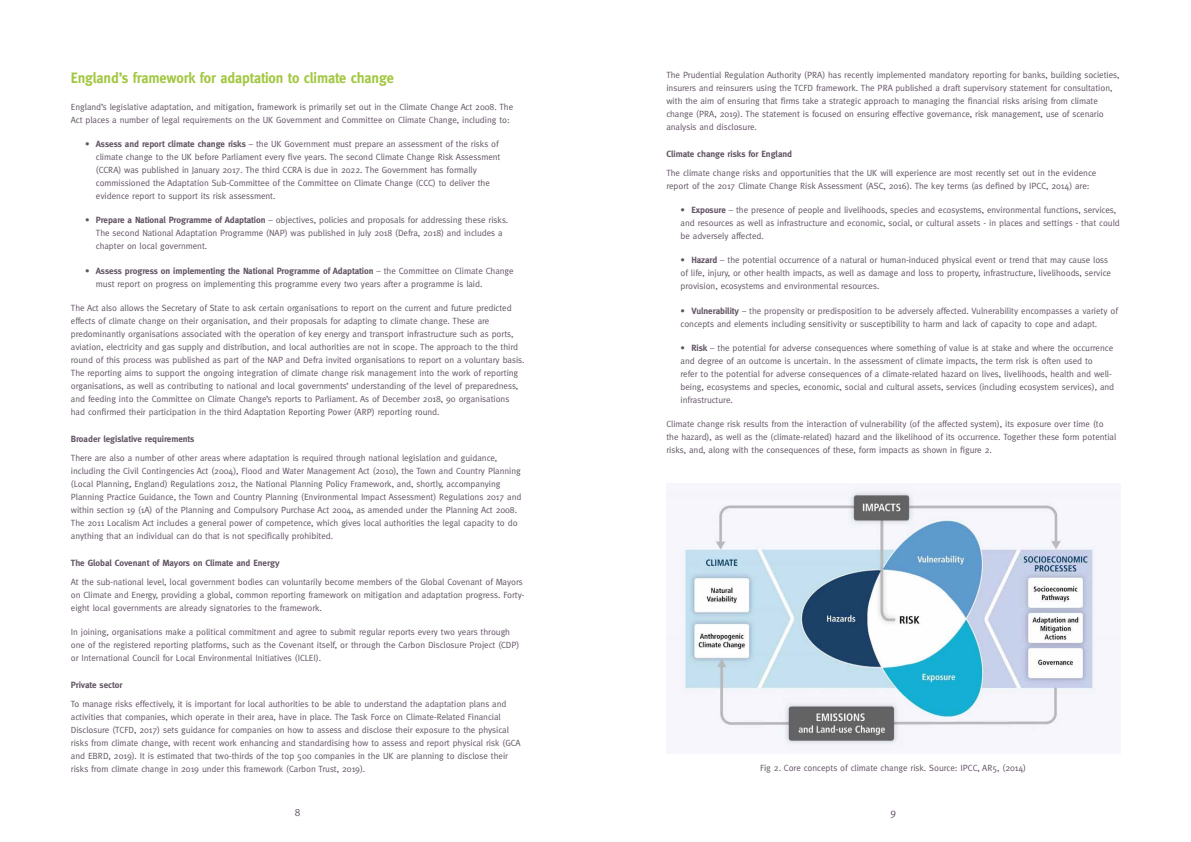
<style>
.page{position:relative;width:1191px;height:842px;background:#fff}
.page>*{position:absolute;margin:0;border:0;box-sizing:border-box;transform-origin:0 0}
.t1{font:700 15px "Meta";letter-spacing:-.01em;color:#a2c740;scale:.95 1}
.t2{font:10.5px "Meta";color:#615363}
.t3{font:9px/13px "Meta";letter-spacing:-.005em;color:#615363}
.t4{font:700 9px "Meta";letter-spacing:-.005em;color:#615363}
.s1{font-weight:700}
</style>
<div class="page">
<img style="left:666px;top:486px;width:454px;height:264px">
<h1 class="t1" style="left:71px;top:69px;width:341px">England’s framework for adaptation to climate change</h1>
<p class="t3" style="left:71px;top:100px;width:444px">England’s legislative adaptation, and mitigation, framework is primarily set out in the Climate Change Act 2008. The<br>Act places a number of legal requirements on the UK Government and Committee on Climate Change, including to:</p>
<p class="t3" style="left:96px;top:137px;width:406px;text-indent:-11px">• <span class="s1">Assess and report climate change risks</span> – the UK Government must prepare an assessment of the risks of climate change to the UK before Parliament every five years. The second Climate Change Risk Assessment (CCRA) was published in January 2017. The third CCRA is due in 2022. The Government has formally commissioned the Adaptation Sub-Committee of the Committee on Climate Change (CCC) to deliver the evidence report to support its risk assessment.</p>
<p class="t3" style="left:96px;top:214px;width:414px;text-indent:-11px">• <span class="s1">Prepare a National Programme of Adaptation</span> – objectives, policies and proposals for addressing these risks.<br>The second National Adaptation Programme (NAP) was published in July 2018 (Defra, 2018) and includes a chapter on local government.</p>
<p class="t3" style="left:96px;top:264px;width:419px;text-indent:-11px">• <span class="s1">Assess progress on implementing the National Programme of Adaptation</span> – the Committee on Climate Change must report on progress on implementing this programme every two years after a programme is laid.</p>
<p class="t3" style="left:71px;top:301px;width:455px">The Act also allows the Secretary of State to ask certain organisations to report on the current and future predicted effects of climate change on their organisation, and their proposals for adapting to climate change. These are predominantly organisations associated with the operation of key energy and transport infrastructure such as ports, aviation, electricity and gas supply and distribution, and local authorities are not in scope. The approach to the third round of this process was published as part of the NAP and Defra invited organisations to report on a voluntary basis.<br>The reporting aims to support the ongoing integration of climate change risk management into the work of reporting organisations, as well as contributing to national and local governments’ understanding of the level of preparedness, and feeding into the Committee on Climate Change’s reports to Parliament. As of December 2018, 90 organisations had confirmed their participation in the third Adaptation Reporting Power (ARP) reporting round.</p>
<p class="t4" style="left:71px;top:434px;width:125px">Broader legislative requirements</p>
<p class="t3" style="left:71px;top:451px;width:452px">There are also a number of other areas where adaptation is required through national legislation and guidance, including the Civil Contingencies Act (2004), Flood and Water Management Act (2010), the Town and Country Planning (Local Planning, England) Regulations 2012, the National Planning Policy Framework, and, shortly, accompanying Planning Practice Guidance, the Town and Country Planning (Environmental Impact Assessment) Regulations 2017 and within section 19 (1A) of the Planning and Compulsory Purchase Act 2004, as amended under the Planning Act 2008.<br>The 2011 Localism Act includes a general power of competence, which gives local authorities the legal capacity to do anything that an individual can do that is not specifically prohibited.</p>
<p class="t4" style="left:71px;top:558px;width:210px">The Global Covenant of Mayors on Climate and Energy</p>
<p class="t3" style="left:71px;top:575px;width:455px">At the sub-national level, local government bodies can voluntarily become members of the Global Covenant of Mayors on Climate and Energy, providing a global, common reporting framework on mitigation and adaptation progress. Forty&shy;eight local governments are already signatories to the framework.</p>
<p class="t3" style="left:71px;top:625px;width:450px">In joining, organisations make a political commitment and agree to submit regular reports every two years through one of the registered reporting platforms, such as the Covenant itself, or through the Carbon Disclosure Project (CDP) or International Council for Local Environmental Initiatives (ICLEI).</p>
<p class="t4" style="left:71px;top:680px;width:53px">Private sector</p>
<p class="t3" style="left:71px;top:697px;width:451px">To manage risks effectively, it is important for local authorities to be able to understand the adaptation plans and activities that companies, which operate in their area, have in place. The Task Force on Climate-Related Financial Disclosure (TCFD, 2017) sets guidance for companies on how to assess and disclose their exposure to the physical risks from climate change, with recent work enhancing and standardising how to assess and report physical risk (GCA and EBRD, 2019). It is estimated that two-thirds of the top 500 companies in the UK are planning to disclose their risks from climate change in 2019 under this framework (Carbon Trust, 2019).</p>
<p class="t3" style="left:666px;top:68px;width:455px">The Prudential Regulation Authority (PRA) has recently implemented mandatory reporting for banks, building societies, insurers and reinsurers using the TCFD framework. The PRA published a draft supervisory statement for consultation, with the aim of ensuring that firms take a strategic approach to managing the financial risks arising from climate change (PRA, 2019). The statement is focused on ensuring effective governance, risk management, use of scenario analysis and disclosure.</p>
<p class="t4" style="left:666px;top:149px;width:127px">Climate change risks for England</p>
<p class="t3" style="left:666px;top:166px;width:431px">The climate change risks and opportunities that the UK will experience are most recently set out in the evidence report of the 2017 Climate Change Risk Assessment (ASC, 2016). The key terms (as defined by IPCC, 2014) are:</p>
<p class="t3" style="left:680px;top:203px;width:441px">• <span class="s1">Exposure</span> – the presence of people and livelihoods, species and ecosystems, environmental functions, services, and resources as well as infrastructure and economic, social, or cultural assets - in places and settings - that could be adversely affected.</p>
<p class="t3" style="left:680px;top:254px;width:432px">• <span class="s1">Hazard</span> – the potential occurrence of a natural or human-induced physical event or trend that may cause loss of life, injury, or other health impacts, as well as damage and loss to property, infrastructure, livelihoods, service provision, ecosystems and environmental resources.</p>
<p class="t3" style="left:680px;top:304px;width:439px">• <span class="s1">Vulnerability</span> – the propensity or predisposition to be adversely affected. Vulnerability encompasses a variety of concepts and elements including sensitivity or susceptibility to harm and lack of capacity to cope and adapt.</p>
<p class="t3" style="left:680px;top:341px;width:435px">• <span class="s1">Risk</span> – the potential for adverse consequences where something of value is at stake and where the occurrence and degree of an outcome is uncertain. In the assessment of climate impacts, the term risk is often used to<br>refer to the potential for adverse consequences of a climate-related hazard on lives, livelihoods, health and well&shy;being, ecosystems and species, economic, social and cultural assets, services (including ecosystem services), and infrastructure.</p>
<p class="t3" style="left:666px;top:418px;width:451px">Climate change risk results from the interaction of vulnerability (of the affected system), its exposure over time (to the hazard), as well as the (climate-related) hazard and the likelihood of its occurrence. Together these form potential risks, and, along with the consequences of these, form impacts as shown in figure 2.</p>
<p class="t3" style="left:760px;top:761px;width:267px">Fig 2. Core concepts of climate change risk. Source: IPCC, AR5, (2014)</p>
<p class="t2" style="left:295px;top:806px;width:7px">8</p>
<p class="t2" style="left:890px;top:806px;width:7px">9</p>
</div>
